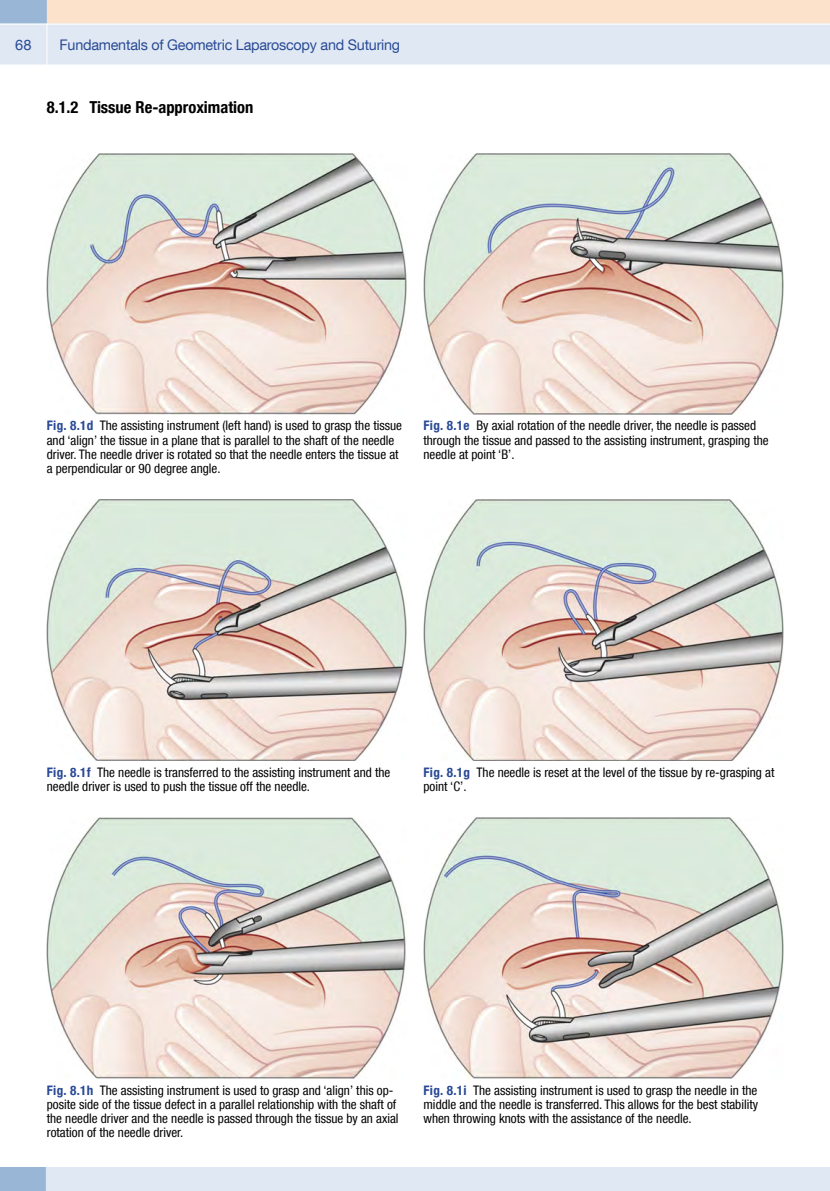
<style>
.page{position:relative;width:830px;height:1191px;background:#fff}
.page>*{position:absolute;margin:0;border:0;box-sizing:border-box;transform-origin:0 0}
.t1{font:700 condensed 16.5px "KS Helvetica Neue";color:#000}
.t2{font:14.7px "KS Helvetica Neue";letter-spacing:-.015em;color:#2a4a96}
.t3{font:condensed 13.2px/14.2px "KS Helvetica Neue";color:#000}
.s1{font-weight:700;color:#2a4a96}
</style>
<div class="page">
<img style="left:47px;top:153px;width:359px;height:261px">
<img style="left:423px;top:153px;width:359px;height:261px">
<img style="left:47px;top:499px;width:359px;height:261px">
<img style="left:423px;top:499px;width:359px;height:261px">
<img style="left:47px;top:817px;width:359px;height:261px">
<img style="left:423px;top:817px;width:359px;height:261px">
<p class="t2" style="left:15px;top:36px;width:18px">68</p>
<p class="t2" style="left:60px;top:35px;width:342px">Fundamentals of Geometric Laparoscopy and Suturing</p>
<p class="t1" style="left:47px;top:97px;width:208px">8.1.2 Tissue Re-approximation</p>
<p class="t3" style="left:47px;top:418px;width:356px"><span class="s1">Fig. 8.1d</span> The assisting instrument (left hand) is used to grasp the tissue and ‘align’ the tissue in a plane that is parallel to the shaft of the needle driver. The needle driver is rotated so that the needle enters the tissue at a perpendicular or 90 degree angle.</p>
<p class="t3" style="left:423px;top:418px;width:346px"><span class="s1">Fig. 8.1e</span> By axial rotation of the needle driver, the needle is passed through the tissue and passed to the assisting instrument, grasping the needle at point ‘B’.</p>
<p class="t3" style="left:47px;top:764px;width:345px"><span class="s1">Fig. 8.1f</span> The needle is transferred to the assisting instrument and the needle driver is used to push the tissue off the needle.</p>
<p class="t3" style="left:423px;top:764px;width:352px"><span class="s1">Fig. 8.1g</span> The needle is reset at the level of the tissue by re-grasping at point ‘C’.</p>
<p class="t3" style="left:47px;top:1082px;width:353px"><span class="s1">Fig. 8.1h</span> The assisting instrument is used to grasp and ‘align’ this op&shy;posite side of the tissue defect in a parallel relationship with the shaft of the needle driver and the needle is passed through the tissue by an axial rotation of the needle driver.</p>
<p class="t3" style="left:423px;top:1082px;width:336px;text-align:justify"><span class="s1">Fig. 8.1i</span> The assisting instrument is used to grasp the needle in the middle and the needle is transferred. This allows for the best stability when throwing knots with the assistance of the needle.</p>
</div>
